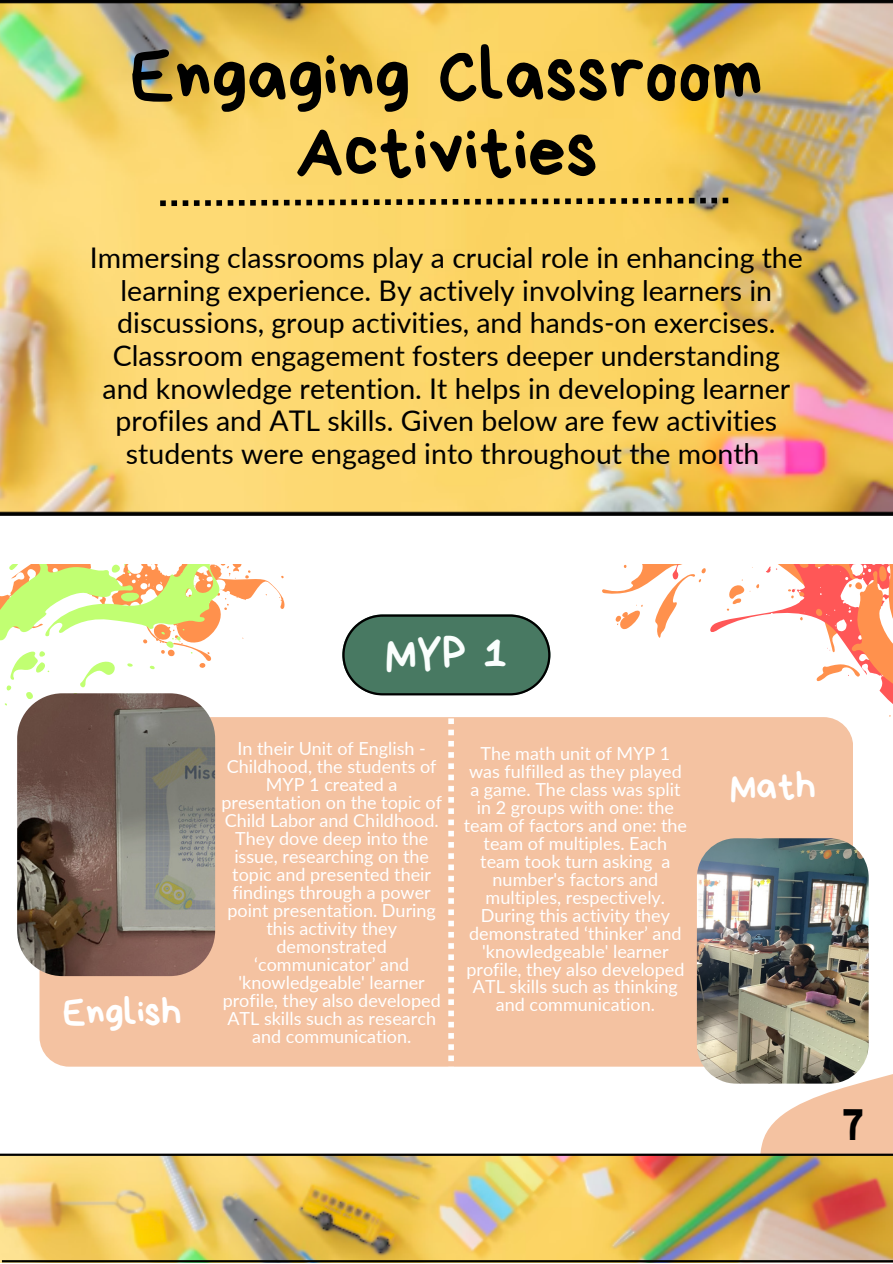
<style>
.page{position:relative;width:893px;height:1264px;background:#fff}
.page>*{position:absolute;margin:0;border:0;box-sizing:border-box;transform-origin:0 0}
.t1{font:75px/75.3px "Bryndan Write";color:#000;text-align:center}
.t2{font:46.5px "Bryndan Write";color:#fafefd}
.t3{font:44.1px "Jingleberry";color:#000}
.t4{font:39px "Bryndan Write";color:#fff}
.t5{font:28.5px/32.5px "Lato";color:#000;text-align:center}
.t6{font:18px/18px "Lato";color:#fff;text-align:center}
</style>
<div class="page">
<img style="left:0;top:0;width:892px;height:515px">
<div style="left:39px;top:717px;width:814px;height:349px;background:#f4c2a1;border-radius:30px"></div>
<svg style="left:160px;top:198px;width:568px;height:8px;background:#9f8743"></svg>
<svg style="left:747px;top:915px;width:145px;height:238px"></svg>
<svg style="left:602px;top:564px;width:290px;height:162px"></svg>
<svg style="left:0;top:564px;width:550px;height:503px"></svg>
<img style="left:17px;top:693px;width:198px;height:283px;border-radius:45px">
<img style="left:696px;top:838px;width:172px;height:245px;border-radius:39px">
<img style="left:0;top:1155px;width:892px;height:107px">
<hr style="left:0;top:1153px;width:892px;height:2px;background:#000">
<hr style="left:2px;top:1260px;width:890px;height:2px;background:#000">
<p class="t1" style="left:130px;top:38px;width:634px">Engaging Classroom<br>Activities</p>
<p class="t5" style="left:90px;top:241px;width:714px">Immersing classrooms play a crucial role in enhancing the learning experience. By actively involving learners in discussions, group activities, and hands-on exercises.<br>Classroom engagement fosters deeper understanding and knowledge retention. It helps in developing learner profiles and ATL skills. Given below are few activities students were engaged into throughout the month</p>
<p class="t4" style="left:63px;top:992px;width:120px">English</p>
<p class="t2" style="left:385px;top:630px;width:123px">MYP 1</p>
<p class="t6" style="left:221px;top:739px;width:222px">In their Unit of English -<br>Childhood, the students of<br>MYP 1 created a presentation on the topic of<br>Child Labor and Childhood.<br>They dove deep into the issue, researching on the topic and presented their findings through a power point presentation. During this activity they demonstrated ‘communicator’ and 'knowledgeable' learner profile, they also developed<br>ATL skills such as research and communication.</p>
<p class="t6" style="left:463px;top:743px;width:225px">The math unit of MYP 1 was fulfilled as they played a game. The class was split in 2 groups with one: the team of factors and one: the team of multiples. Each team took turn asking a number's factors and multiples, respectively.<br>During this activity they demonstrated ‘thinker’ and 'knowledgeable' learner profile, they also developed<br>ATL skills such as thinking and communication.</p>
<p class="t4" style="left:730px;top:767px;width:87px">Math</p>
<p class="t3" style="left:842px;top:1104px;width:23px">7</p>
</div>
